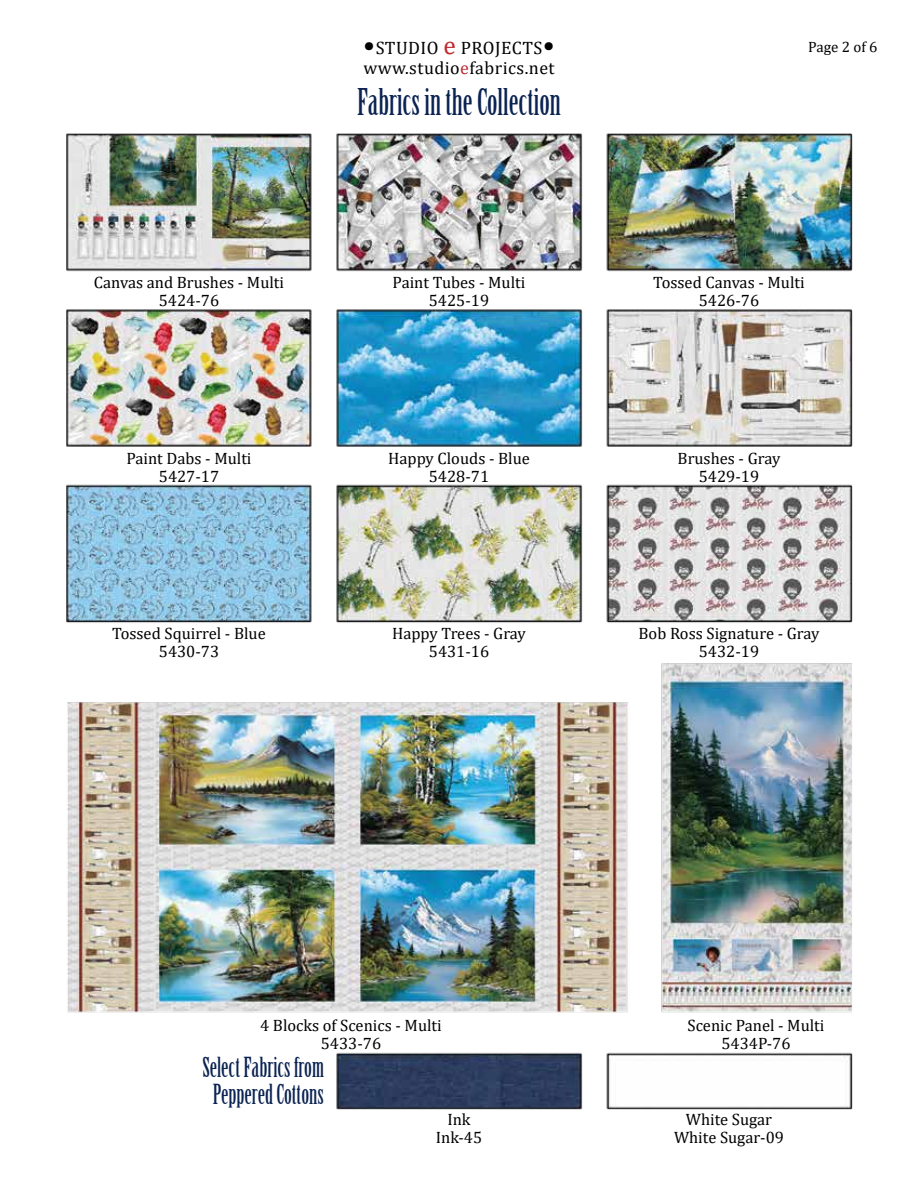
<style>
.page{position:relative;width:918px;height:1188px;background:#fff}
.page>*{position:absolute;margin:0;border:0;box-sizing:border-box;transform-origin:0 0}
.t1{font:36px "Birch Std";color:#0b2352}
.t2{font:27px/27px "Birch Std";color:#0b2352;text-align:center}
.t3{font:18px "Cambria";letter-spacing:.025em;color:#000}
.t4{font:16.5px/18px "Cambria";color:#000;text-align:center}
.t5{font:15px "Cambria";color:#000}
.s1{font-size:27px}
.s2{font-size:25.5px;color:#c1272d}
.s3{color:#c0272e}
</style>
<div class="page">
<img style="left:66px;top:133px;width:787px;height:977px">
<p class="t3" style="left:363px;top:37px;width:193px"><span class="s1">•</span>STUDIO <span class="s2">e</span> PROJECTS<span class="s1">•</span></p>
<p class="t5" style="left:808px;top:38px;width:71px">Page 2 of 6</p>
<h1 class="t1" style="left:357px;top:81px;width:205px">Fabrics in the Collection</h1>
<p class="t3" style="left:363px;top:57px;width:193px">www.studio<span class="s3">e</span>fabrics.net</p>
<p class="t4" style="left:94px;top:274px;width:192px">Canvas and Brushes - Multi<br>5424-76</p>
<p class="t4" style="left:393px;top:274px;width:134px">Paint Tubes - Multi<br>5425-19</p>
<p class="t4" style="left:653px;top:274px;width:153px">Tossed Canvas - Multi<br>5426-76</p>
<p class="t4" style="left:126px;top:449px;width:127px">Paint Dabs - Multi<br>5427-17</p>
<p class="t4" style="left:388px;top:449px;width:143px">Happy Clouds - Blue<br>5428-71</p>
<p class="t4" style="left:678px;top:449px;width:104px">Brushes - Gray<br>5429-19</p>
<p class="t4" style="left:112px;top:625px;width:155px">Tossed Squirrel - Blue<br>5430-73</p>
<p class="t4" style="left:392px;top:625px;width:135px">Happy Trees - Gray<br>5431-16</p>
<p class="t4" style="left:639px;top:625px;width:182px">Bob Ross Signature - Gray<br>5432-19</p>
<p class="t4" style="left:260px;top:1016px;width:183px">4 Blocks of Scenics - Multi<br>5433-76</p>
<h2 class="t2" style="left:202px;top:1054px;width:123px">Select Fabrics from<br>Peppered Cottons</h2>
<p class="t4" style="left:687px;top:1016px;width:138px">Scenic Panel - Multi<br>5434P-76</p>
<p class="t4" style="left:436px;top:1111px;width:48px">Ink<br>Ink-45</p>
<p class="t4" style="left:674px;top:1111px;width:111px">White Sugar<br>White Sugar-09</p>
</div>
